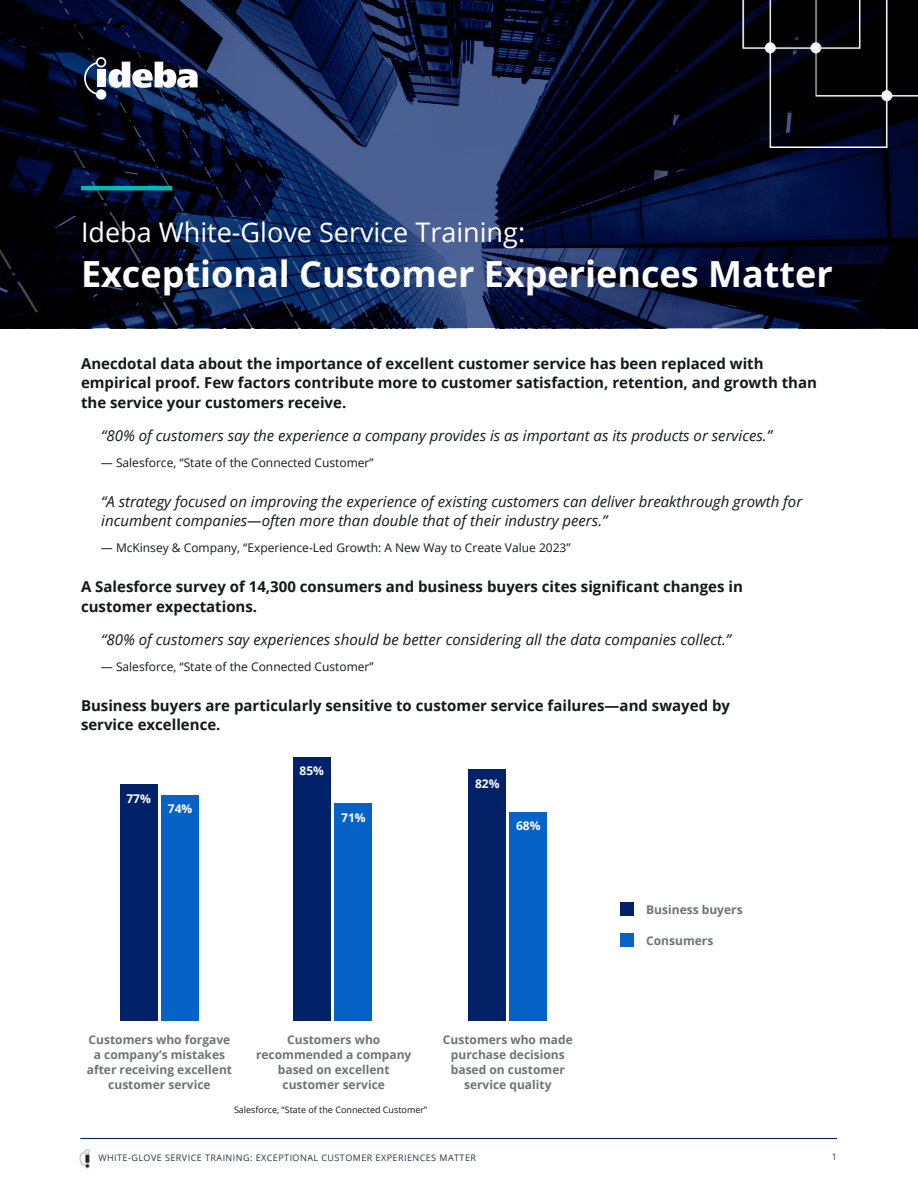
<style>
.page{position:relative;width:918px;height:1188px;background:#fff}
.page>*{position:absolute;margin:0;border:0;box-sizing:border-box;transform-origin:0 0}
.t1{font:700 36px "Open Sans";color:#fff}
.t2{font:27px "Open Sans";color:#fff}
.t3{font:700 15px/19.5px "Open Sans";color:#16171d}
.t4{font:italic 15px/19.5px "Open Sans";color:#16171d}
.t5{font:700 12px/15px "Open Sans";color:#707372;text-align:center}
.t6{font:12px "Open Sans";color:#16171d}
.t7{font:700 12px "Open Sans";color:#fff}
.t8{font:9px "Open Sans";letter-spacing:.05em;color:#253646}
.t9{font:9px "Open Sans";color:#16171d}
</style>
<div class="page">
<hr style="left:80px;top:1138px;width:757px;height:1px;background:#012069">
<img style="left:79px;top:1149px;width:11px;height:20px">
<svg style="left:0;top:0;width:918px;height:328px;background:#0e1a3a"></svg>
<svg style="left:109px;top:62px;width:89px;height:26px"></svg>
<svg style="left:83px;top:61px;width:20px;height:35px"></svg>
<div style="left:96px;top:57px;width:10px;height:10px;border:2px solid #fff;border-radius:50%"></div>
<div style="left:97px;top:90px;width:8px;height:9px;background:#fff;border-radius:50%"></div>
<div style="left:96px;top:89px;width:10px;height:11px;border:2px solid #fff;border-radius:50%"></div>
<div style="left:97px;top:69px;width:8px;height:18px;background:#fff"></div>
<hr style="left:81px;top:186px;width:91px;height:4px;background:#00b7bd">
<img style="left:742px;top:0;width:176px;height:147px">
<div style="left:620px;top:902px;width:14px;height:14px;background:#012169"></div>
<div style="left:620px;top:934px;width:14px;height:13px;background:#0762c8"></div>
<div style="left:120px;top:784px;width:38px;height:236px;background:#012169"></div>
<div style="left:293px;top:757px;width:38px;height:263px;background:#012169"></div>
<div style="left:468px;top:769px;width:38px;height:251px;background:#012169"></div>
<div style="left:509px;top:812px;width:38px;height:208px;background:#0762c8"></div>
<div style="left:334px;top:803px;width:38px;height:217px;background:#0762c8"></div>
<div style="left:161px;top:795px;width:38px;height:225px;background:#0762c8"></div>
<h2 class="t2" style="left:81px;top:214px;width:446px">Ideba White-Glove Service Training:</h2>
<h1 class="t1" style="left:81px;top:249px;width:753px">Exceptional Customer Experiences Matter</h1>
<p class="t3" style="left:81px;top:353px;width:738px">Anecdotal data about the importance of excellent customer service has been replaced with empirical proof. Few factors contribute more to customer satisfaction, retention, and growth than the service your customers receive.</p>
<p class="t4" style="left:101px;top:425px;width:672px">“80% of customers say the experience a company provides is as important as its products or services.”</p>
<p class="t6" style="left:101px;top:454px;width:274px">— Salesforce, “State of the Connected Customer”</p>
<p class="t4" style="left:101px;top:491px;width:703px">“A strategy focused on improving the experience of existing customers can deliver breakthrough growth for incumbent companies—often more than double that of their industry peers.”</p>
<p class="t6" style="left:101px;top:540px;width:471px">— McKinsey &amp; Company, “Experience-Led Growth: A New Way to Create Value 2023”</p>
<p class="t3" style="left:81px;top:577px;width:663px">A Salesforce survey of 14,300 consumers and business buyers cites significant changes in customer expectations.</p>
<p class="t4" style="left:101px;top:629px;width:632px">“80% of customers say experiences should be better considering all the data companies collect.”</p>
<p class="t6" style="left:101px;top:658px;width:274px">— Salesforce, “State of the Connected Customer”</p>
<p class="t3" style="left:81px;top:695px;width:651px">Business buyers are particularly sensitive to customer service failures—and swayed by service excellence.</p>
<p class="t7" style="left:126px;top:791px;width:26px">77%</p>
<p class="t7" style="left:168px;top:800px;width:26px">74%</p>
<p class="t7" style="left:300px;top:762px;width:26px">85%</p>
<p class="t7" style="left:341px;top:809px;width:26px">71%</p>
<p class="t7" style="left:475px;top:776px;width:26px">82%</p>
<p class="t7" style="left:516px;top:817px;width:26px">68%</p>
<p class="t5" style="left:87px;top:1032px;width:147px">Customers who forgave a company’s mistakes after receiving excellent customer service</p>
<p class="t5" style="left:443px;top:1032px;width:131px">Customers who made purchase decisions based on customer service quality</p>
<p class="t5" style="left:256px;top:1032px;width:157px">Customers who recommended a company based on excellent customer service</p>
<p class="t9" style="left:234px;top:1104px;width:195px">Salesforce, “State of the Connected Customer”</p>
<p class="t5" style="left:646px;top:902px;width:98px">Business buyers</p>
<p class="t5" style="left:646px;top:933px;width:69px">Consumers</p>
<p class="t8" style="left:98px;top:1152px;width:379px">WHITE-GLOVE SERVICE TRAINING: EXCEPTIONAL CUSTOMER EXPERIENCES MATTER</p>
<p class="t8" style="left:832px;top:1150px;width:7px">1</p>
</div>
